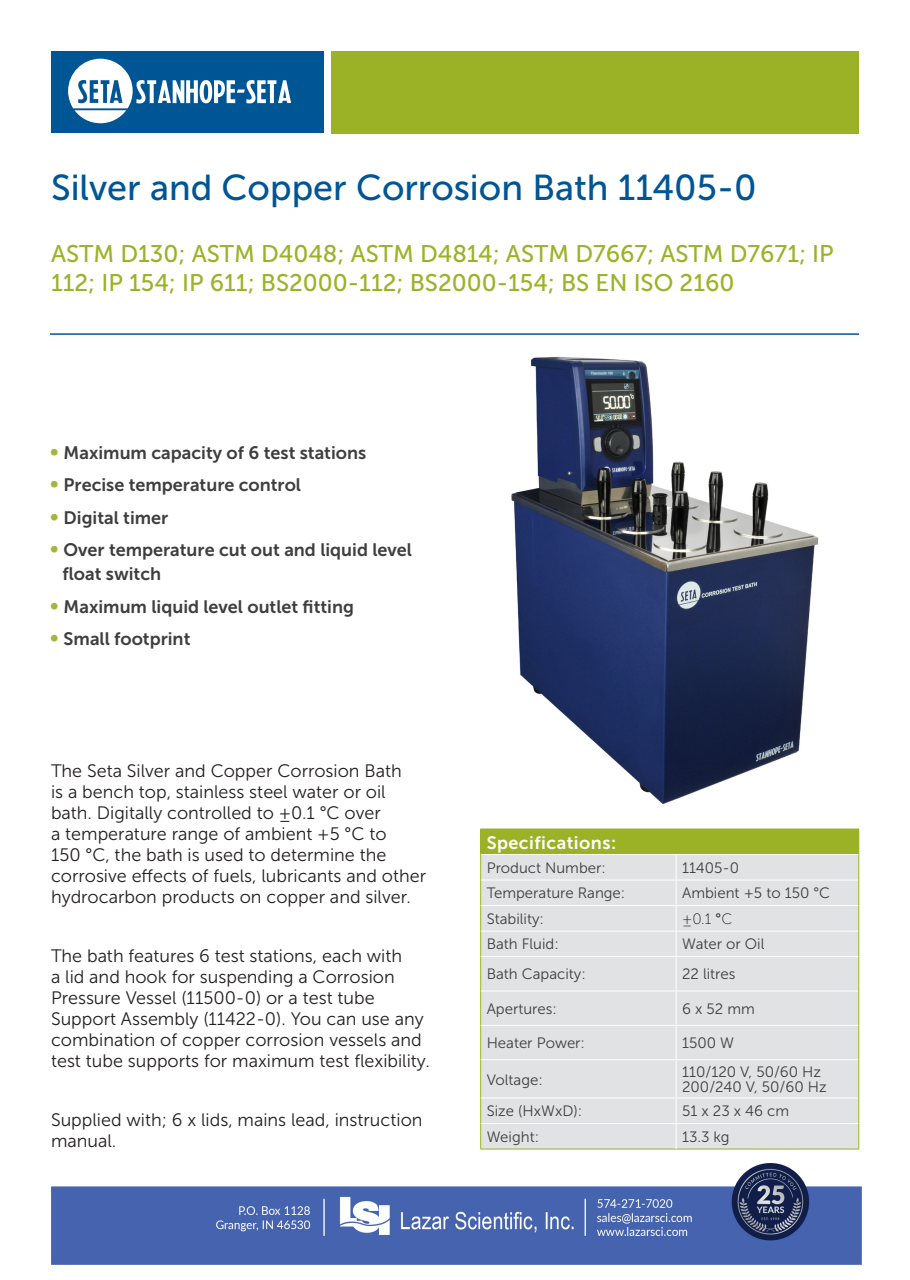
<style>
.page{position:relative;width:910px;height:1280px;background:#fff}
.page>*{position:absolute;margin:0;border:0;box-sizing:border-box;transform-origin:0 0}
.Heading_1{font:36px "Museo Sans 500";color:#005595}
.Heading_1-2{font:24px/28.8px "Museo Sans 500";color:#9cb226}
.BODY{font:18px/21px "Museo Sans 300";color:#231f20}
.BODY-2{font:18px/24px "Museo Sans 700";color:#3e3e3f}
.Accessories_1__title{font:18px "Museo Sans 700";letter-spacing:.025em;color:#fff}
.Specs_Table_Text{font:15px "Museo Sans 300";color:#3e3e3f}
.Specs_Table_Text-2{font:15px "Museo Sans 100";color:#231f20}
.s1{font-family:"Museo Sans 300";font-size:19.5px;color:#a4b739}
.s2{font-family:"Museo Sans 300"}
</style>
<div class="page">
<div style="left:332px;top:51px;width:527px;height:82px;background:#9cb226"></div>
<div style="left:51px;top:51px;width:272px;height:81px;background:#005595"></div>
<svg style="left:69px;top:59px;width:222px;height:64px"></svg>
<div style="left:481px;top:829px;width:378px;height:25px;background:#9cb226"></div>
<div style="left:481px;top:855px;width:377px;height:294px;background:#e1e2e4"></div>
<hr style="left:676px;top:880px;width:183px;height:1px;background:#fff">
<hr style="left:676px;top:905px;width:183px;height:1px;background:#fff">
<hr style="left:676px;top:931px;width:183px;height:1px;background:#fff">
<hr style="left:676px;top:956px;width:183px;height:1px;background:#fff">
<hr style="left:676px;top:990px;width:183px;height:1px;background:#fff">
<hr style="left:676px;top:1025px;width:183px;height:1px;background:#fff">
<hr style="left:676px;top:1059px;width:183px;height:1px;background:#fff">
<hr style="left:676px;top:1098px;width:183px;height:1px;background:#fff">
<hr style="left:676px;top:1123px;width:183px;height:1px;background:#fff">
<svg style="left:858px;top:854px;width:1px;height:102px"></svg>
<hr style="left:858px;top:956px;width:1px;height:35px;background:#9cb226">
<hr style="left:858px;top:991px;width:1px;height:34px;background:#9cb226">
<hr style="left:858px;top:1025px;width:1px;height:35px;background:#9cb226">
<hr style="left:858px;top:1060px;width:1px;height:38px;background:#9cb226">
<svg style="left:858px;top:1098px;width:1px;height:51px"></svg>
<hr style="left:676px;top:1149px;width:183px;height:1px;background:#9cb226">
<svg style="left:480px;top:829px;width:1px;height:127px"></svg>
<hr style="left:480px;top:956px;width:1px;height:35px;background:#9cb226">
<hr style="left:480px;top:991px;width:1px;height:34px;background:#9cb226">
<hr style="left:480px;top:1025px;width:1px;height:35px;background:#9cb226">
<hr style="left:480px;top:1060px;width:1px;height:38px;background:#9cb226">
<svg style="left:480px;top:1098px;width:1px;height:51px"></svg>
<hr style="left:480px;top:1149px;width:196px;height:1px;background:#9cb226">
<hr style="left:481px;top:880px;width:195px;height:1px;background:#fff">
<hr style="left:481px;top:905px;width:195px;height:1px;background:#fff">
<hr style="left:481px;top:931px;width:195px;height:1px;background:#fff">
<svg style="left:676px;top:855px;width:1px;height:101px"></svg>
<hr style="left:481px;top:956px;width:195px;height:1px;background:#fff">
<hr style="left:676px;top:957px;width:1px;height:33px;background:#fff">
<hr style="left:481px;top:990px;width:195px;height:1px;background:#fff">
<hr style="left:676px;top:991px;width:1px;height:34px;background:#fff">
<hr style="left:481px;top:1025px;width:195px;height:1px;background:#fff">
<hr style="left:676px;top:1026px;width:1px;height:33px;background:#fff">
<hr style="left:481px;top:1059px;width:195px;height:1px;background:#fff">
<hr style="left:676px;top:1060px;width:1px;height:38px;background:#fff">
<hr style="left:481px;top:1098px;width:195px;height:1px;background:#fff">
<hr style="left:481px;top:1123px;width:195px;height:1px;background:#fff">
<svg style="left:676px;top:1099px;width:1px;height:50px"></svg>
<hr style="left:50px;top:333px;width:809px;height:2px;background:#005595">
<img style="left:511px;top:356px;width:308px;height:448px">
<img style="left:51px;top:1163px;width:810px;height:102px">
<p class="Heading_1" style="left:51px;top:168px;width:707px">Silver and Copper Corrosion Bath 11405-0</p>
<p class="Heading_1-2" style="left:51px;top:239px;width:784px">ASTM D130; ASTM D4048; ASTM D4814; ASTM D7667; ASTM D7671; IP<br>112; IP 154; IP 611; BS2000-112; BS2000-154; BS EN ISO 2160</p>
<p class="BODY-2" style="left:49px;top:440px;width:318px"><span class="s1">∞</span> Maximum capacity of 6 test stations</p>
<p class="BODY-2" style="left:49px;top:473px;width:253px"><span class="s1">∞</span> Precise temperature control</p>
<p class="BODY-2" style="left:49px;top:506px;width:120px"><span class="s1">∞</span> Digital timer</p>
<p class="BODY-2" style="left:63px;top:538px;width:351px;text-indent:-13px"><span class="s1">∞</span> Over temperature cut out and liquid level float switch</p>
<p class="BODY-2" style="left:49px;top:595px;width:306px"><span class="s1">∞</span> Maximum liquid level outlet fitting</p>
<p class="BODY-2" style="left:49px;top:627px;width:143px"><span class="s1">∞</span> Small footprint</p>
<p class="BODY" style="left:51px;top:760px;width:377px">The Seta Silver and Copper Corrosion Bath<br>is a bench top, stainless steel water or oil bath. Digitally controlled to ±0.1 °C over<br>a temperature range of ambient +5 °C to<br>150 °C, the bath is used to determine the corrosive effects of fuels, lubricants and other hydrocarbon products on copper and silver.</p>
<p class="BODY" style="left:51px;top:945px;width:380px">The bath features 6 test stations, each with<br>a lid and hook for suspending a Corrosion Pressure Vessel (11500-0) or a test tube Support Assembly (11422-0). You can use any combination of copper corrosion vessels and test tube supports for maximum test flexibility.</p>
<p class="BODY" style="left:51px;top:1110px;width:373px">Supplied with; 6 x lids, mains lead, instruction manual.</p>
<p class="Accessories_1__title" style="left:487px;top:832px;width:131px">Specifications:</p>
<p class="Specs_Table_Text" style="left:487px;top:860px;width:121px">Product Number:</p>
<p class="Specs_Table_Text" style="left:682px;top:860px;width:59px">11405-0</p>
<p class="Specs_Table_Text" style="left:487px;top:885px;width:140px">Temperature Range:</p>
<p class="Specs_Table_Text" style="left:682px;top:885px;width:150px">Ambient +5 to 150 °C</p>
<p class="Specs_Table_Text" style="left:487px;top:911px;width:59px">Stability:</p>
<p class="Specs_Table_Text-2" style="left:682px;top:911px;width:52px">±0.1 <span class="s2">°</span>C</p>
<p class="Specs_Table_Text" style="left:487px;top:936px;width:74px">Bath Fluid:</p>
<p class="Specs_Table_Text" style="left:682px;top:936px;width:84px">Water or Oil</p>
<p class="Specs_Table_Text" style="left:487px;top:966px;width:101px">Bath Capacity:</p>
<p class="Specs_Table_Text" style="left:682px;top:966px;width:55px">22 litres</p>
<p class="Specs_Table_Text" style="left:487px;top:1000px;width:72px">Apertures:</p>
<p class="Specs_Table_Text" style="left:682px;top:1000px;width:74px">6 x 52 mm</p>
<p class="Specs_Table_Text" style="left:487px;top:1035px;width:100px">Heater Power:</p>
<p class="Specs_Table_Text" style="left:682px;top:1035px;width:54px">1500 W</p>
<p class="Specs_Table_Text" style="left:487px;top:1071px;width:58px">Voltage:</p>
<p class="Specs_Table_Text" style="left:682px;top:1064px;width:141px">110/120 V, 50/60 Hz</p>
<p class="Specs_Table_Text" style="left:682px;top:1079px;width:146px">200/240 V, 50/60 Hz</p>
<p class="Specs_Table_Text" style="left:487px;top:1103px;width:97px">Size (HxWxD):</p>
<p class="Specs_Table_Text" style="left:682px;top:1103px;width:109px">51 x 23 x 46 cm</p>
<p class="Specs_Table_Text" style="left:487px;top:1129px;width:54px">Weight:</p>
<p class="Specs_Table_Text" style="left:682px;top:1129px;width:49px">13.3 kg</p>
</div>
